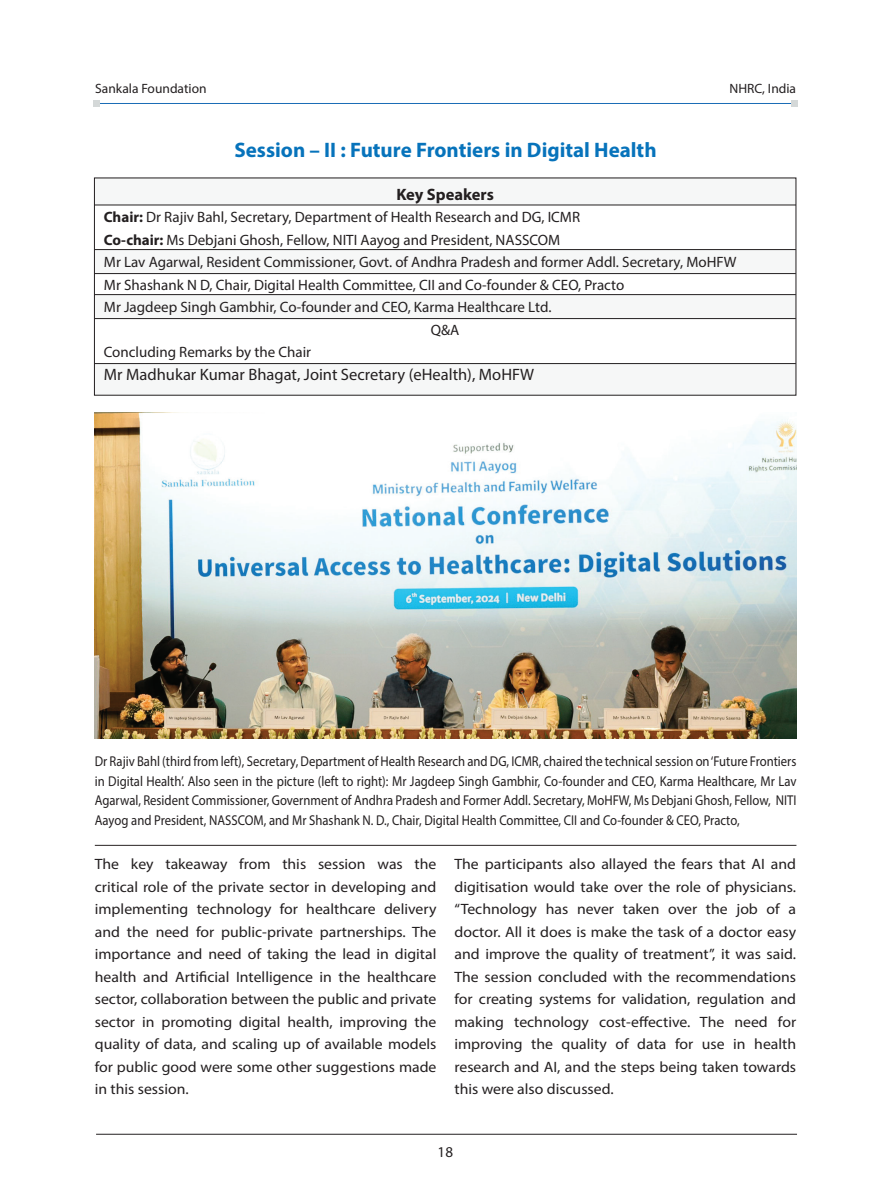
<style>
.page{position:relative;width:891px;height:1188px;background:#fff}
.page>*{position:absolute;margin:0;border:0;box-sizing:border-box;transform-origin:0 0}
.t1{font:700 21px "Myriad Pro";color:#0773bb}
.t2{font:16.5px "Myriad Pro";color:#231f20}
.t3{font:700 16.5px "Myriad Pro";color:#231f20}
.t4{font:15px/22.5px "Myriad Pro";color:#231f20;text-align:justify;scale:1.05 1}
.t5{font:15px "Myriad Pro";color:#231f20}
.t6{font:14.25px/19.5px "Myriad Pro";color:#231f20;text-align:justify;scale:.89 1}
.t7{font:13.5px "Myriad Pro";color:#231f20}
.s1{font-weight:700}
</style>
<div class="page">
<svg style="left:96px;top:364px;width:698px;height:1px"></svg>
<svg style="left:96px;top:295px;width:698px;height:1px"></svg>
<svg style="left:96px;top:250px;width:698px;height:1px"></svg>
<svg style="left:96px;top:204px;width:698px;height:1px"></svg>
<hr style="left:94px;top:205px;width:702px;height:1px;background:#231f20">
<hr style="left:95px;top:363px;width:701px;height:1px;background:#231f20">
<hr style="left:95px;top:249px;width:701px;height:1px;background:#231f20">
<hr style="left:95px;top:273px;width:701px;height:1px;background:#231f20">
<hr style="left:95px;top:318px;width:701px;height:1px;background:#231f20">
<hr style="left:95px;top:294px;width:701px;height:1px;background:#231f20">
<hr style="left:95px;top:845px;width:701px;height:1px;background:#282323">
<hr style="left:96px;top:1134px;width:701px;height:1px;background:#231f20">
<hr style="left:95px;top:103px;width:701px;height:1px;background:#1a6cb6">
<div style="left:94px;top:100px;width:6px;height:7px;background:#d4d8d8"></div>
<div style="left:791px;top:100px;width:7px;height:7px;background:#d4d8d8"></div>
<img style="left:95px;top:413px;width:701px;height:326px">
<p class="t7" style="left:95px;top:80px;width:113px">Sankala Foundation</p>
<p class="t7" style="left:730px;top:80px;width:68px">NHRC, India</p>
<h1 class="t1" style="left:234px;top:136px;width:424px">Session – II : Future Frontiers in Digital Health</h1>
<p class="t3" style="left:396px;top:184px;width:99px">Key Speakers</p>
<p class="t5" style="left:104px;top:208px;width:478px"><span class="s1">Chair:</span> Dr Rajiv Bahl, Secretary, Department of Health Research and DG, ICMR</p>
<p class="t5" style="left:104px;top:231px;width:458px"><span class="s1">Co-chair:</span> Ms Debjani Ghosh, Fellow, NITI Aayog and President, NASSCOM</p>
<p class="t5" style="left:104px;top:253px;width:634px">Mr Lav Agarwal, Resident Commissioner, Govt. of Andhra Pradesh and former Addl. Secretary, MoHFW</p>
<p class="t5" style="left:104px;top:276px;width:522px">Mr Shashank N D, Chair, Digital Health Committee, CII and Co-founder &amp; CEO, Practo</p>
<p class="t5" style="left:104px;top:298px;width:449px">Mr Jagdeep Singh Gambhir, Co-founder and CEO, Karma Healthcare Ltd.</p>
<p class="t5" style="left:431px;top:321px;width:30px">Q&amp;A</p>
<p class="t5" style="left:104px;top:343px;width:209px">Concluding Remarks by the Chair</p>
<p class="t2" style="left:104px;top:364px;width:432px">Mr Madhukar Kumar Bhagat, Joint Secretary (eHealth), MoHFW</p>
<p class="t6" style="left:95px;top:752px;width:790px">Dr Rajiv Bahl (third from left), Secretary, Department of Health Research and DG, ICMR, chaired the technical session on ‘Future Frontiers in Digital Health’. Also seen in the picture (left to right): Mr Jagdeep Singh Gambhir, Co-founder and CEO, Karma Healthcare, Mr Lav Agarwal, Resident Commissioner, Government of Andhra Pradesh and Former Addl. Secretary, MoHFW, Ms Debjani Ghosh, Fellow, NITI Aayog and President, NASSCOM, and Mr Shashank N. D., Chair, Digital Health Committee, CII and Co-founder &amp; CEO, Practo,</p>
<p class="t4" style="left:95px;top:853px;width:327px">The key takeaway from this session was the critical role of the private sector in developing and implementing technology for healthcare delivery and the need for public-private partnerships. The importance and need of taking the lead in digital health and Artificial Intelligence in the healthcare sector, collaboration between the public and private sector in promoting digital health, improving the quality of data, and scaling up of available models for public good were some other suggestions made in this session.</p>
<p class="t4" style="left:454px;top:853px;width:327px">The participants also allayed the fears that AI and digitisation would take over the role of physicians. “Technology has never taken over the job of a doctor. All it does is make the task of a doctor easy and improve the quality of treatment”, it was said.<br>The session concluded with the recommendations for creating systems for validation, regulation and making technology cost-effective. The need for improving the quality of data for use in health research and AI, and the steps being taken towards this were also discussed.</p>
<p class="t5" style="left:438px;top:1143px;width:17px">18</p>
</div>
